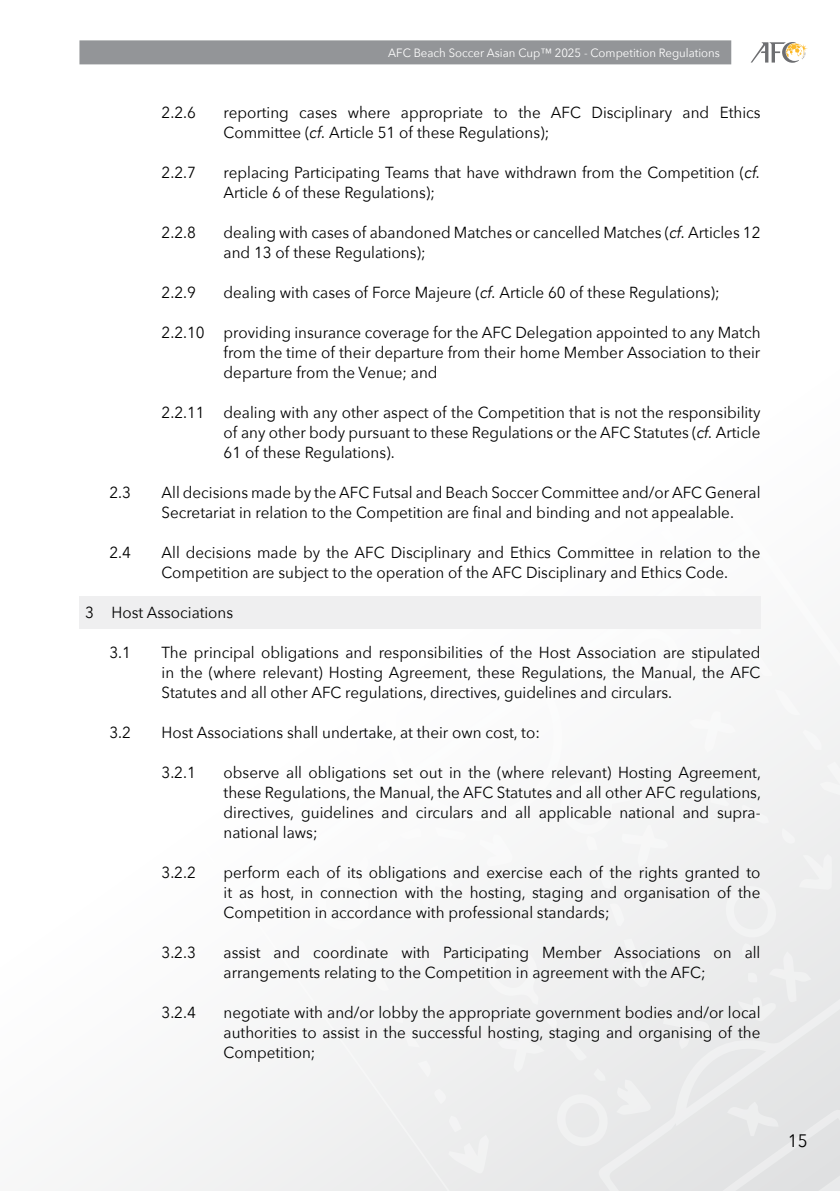
<style>
.page{position:relative;width:840px;height:1191px;background:#fff}
.page>*{position:absolute;margin:0;border:0;box-sizing:border-box;transform-origin:0 0}
.t1{font:18px "Avenir Next";color:#000;scale:.95 1}
.t2{font:16px/20px "Avenir Next";color:#000;scale:.95 1}
.t3{font:12px "Avenir Next";color:#fff;scale:.95 1}
.s1{font-style:italic}
</style>
<div class="page">
<svg style="left:79px;top:596px;width:760px;height:595px;fill:#f6f7f7"></svg>
<svg style="left:130px;top:692px;width:63px;height:54px"></svg>
<svg style="left:311px;top:709px;width:46px;height:46px"></svg>
<svg style="left:281px;top:768px;width:46px;height:46px"></svg>
<svg style="left:293px;top:636px;width:49px;height:42px"></svg>
<svg style="left:232px;top:689px;width:30px;height:9px"></svg>
<svg style="left:276px;top:692px;width:23px;height:15px"></svg>
<svg style="left:205px;top:694px;width:13px;height:12px"></svg>
<div style="left:484px;top:940px;width:54px;height:65px;background:#f2f2f3"></div>
<svg style="left:624px;top:628px;width:58px;height:56px"></svg>
<div style="left:620px;top:938px;width:35px;height:49px;background:#efeff0"></div>
<div style="left:662px;top:1008px;width:47px;height:41px;background:#ebebec"></div>
<svg style="left:406px;top:865px;width:47px;height:42px"></svg>
<div style="left:688px;top:708px;width:47px;height:44px;background:#f6f6f6"></div>
<svg style="left:479px;top:834px;width:33px;height:32px"></svg>
<svg style="left:744px;top:649px;width:27px;height:27px"></svg>
<svg style="left:774px;top:689px;width:25px;height:28px"></svg>
<svg style="left:434px;top:827px;width:31px;height:13px"></svg>
<svg style="left:741px;top:804px;width:27px;height:20px"></svg>
<svg style="left:721px;top:628px;width:19px;height:9px"></svg>
<div style="left:802px;top:729px;width:37px;height:69px;background:#f1f2f2"></div>
<svg style="left:387px;top:1002px;width:17px;height:21px"></svg>
<svg style="left:609px;top:901px;width:15px;height:25px"></svg>
<svg style="left:355px;top:939px;width:14px;height:22px"></svg>
<svg style="left:373px;top:972px;width:16px;height:20px"></svg>
<svg style="left:399px;top:826px;width:22px;height:17px"></svg>
<svg style="left:779px;top:828px;width:15px;height:15px"></svg>
<svg style="left:710px;top:795px;width:18px;height:11px"></svg>
<div style="left:448px;top:1115px;width:41px;height:59px;background:#eceded"></div>
<div style="left:558px;top:779px;width:110px;height:109px;background:#f4f5f5"></div>
<svg style="left:417px;top:1060px;width:16px;height:17px"></svg>
<svg style="left:432px;top:1088px;width:16px;height:16px"></svg>
<svg style="left:681px;top:789px;width:18px;height:10px"></svg>
<div style="left:497px;top:1015px;width:155px;height:133px;background:#ececed"></div>
<svg style="left:316px;top:840px;width:75px;height:91px"></svg>
<svg style="left:406px;top:1034px;width:14px;height:13px"></svg>
<div style="left:723px;top:854px;width:108px;height:167px;background:#ececed"></div>
<svg style="left:726px;top:1100px;width:52px;height:36px;background:#e6e7e8"></svg>
<svg style="left:750px;top:42px;width:57px;height:21px"></svg>
<div style="left:79px;top:40px;width:651px;height:24px;background:#939598"></div>
<div style="left:79px;top:596px;width:681px;height:32px;background:#efeff0"></div>
<p class="t3" style="left:388px;top:43px;width:350px">AFC Beach Soccer Asian Cup™ 2025 - Competition Regulations</p>
<p class="t2" style="left:161px;top:102px;width:38px">2.2.6</p>
<p class="t2" style="left:223px;top:102px;width:566px">reporting cases where appropriate to the AFC Disciplinary and Ethics<br>Committee (<span class="s1">cf.</span> Article 51 of these Regulations);</p>
<p class="t2" style="left:161px;top:162px;width:38px">2.2.7</p>
<p class="t2" style="left:223px;top:162px;width:566px">replacing Participating Teams that have withdrawn from the Competition (<span class="s1">cf.<br></span>Article 6 of these Regulations);</p>
<p class="t2" style="left:161px;top:222px;width:38px">2.2.8</p>
<p class="t2" style="left:223px;top:222px;width:566px">dealing with cases of abandoned Matches or cancelled Matches (<span class="s1">cf.</span> Articles 12 and 13 of these Regulations);</p>
<p class="t2" style="left:161px;top:282px;width:38px">2.2.9</p>
<p class="t2" style="left:223px;top:282px;width:523px">dealing with cases of Force Majeure (<span class="s1">cf.</span> Article 60 of these Regulations);</p>
<p class="t2" style="left:223px;top:322px;width:566px;text-align:justify;text-indent:-62px">2.2.10 providing insurance coverage for the AFC Delegation appointed to any Match from the time of their departure from their home Member Association to their departure from the Venue; and</p>
<p class="t2" style="left:223px;top:402px;width:566px;text-align:justify;text-indent:-62px">2.2.11 dealing with any other aspect of the Competition that is not the responsibility of any other body pursuant to these Regulations or the AFC Statutes (<span class="s1">cf.</span> Article 61 of these Regulations).</p>
<p class="t2" style="left:109px;top:482px;width:24px">2.3</p>
<p class="t2" style="left:161px;top:482px;width:631px">All decisions made by the AFC Futsal and Beach Soccer Committee and/or AFC General<br>Secretariat in relation to the Competition are final and binding and not appealable.</p>
<p class="t2" style="left:109px;top:542px;width:24px">2.4</p>
<p class="t2" style="left:161px;top:542px;width:631px">All decisions made by the AFC Disciplinary and Ethics Committee in relation to the<br>Competition are subject to the operation of the AFC Disciplinary and Ethics Code.</p>
<p class="t2" style="left:85px;top:602px;width:157px">3 Host Associations</p>
<p class="t2" style="left:109px;top:642px;width:24px">3.1</p>
<p class="t2" style="left:161px;top:642px;width:631px;text-align:justify">The principal obligations and responsibilities of the Host Association are stipulated in the (where relevant) Hosting Agreement, these Regulations, the Manual, the AFC Statutes and all other AFC regulations, directives, guidelines and circulars.</p>
<p class="t2" style="left:109px;top:722px;width:24px">3.2</p>
<p class="t2" style="left:161px;top:722px;width:399px">Host Associations shall undertake, at their own cost, to:</p>
<p class="t2" style="left:161px;top:762px;width:38px">3.2.1</p>
<p class="t2" style="left:223px;top:762px;width:567px;text-align:justify">observe all obligations set out in the (where relevant) Hosting Agreement, these Regulations, the Manual, the AFC Statutes and all other AFC regulations, directives, guidelines and circulars and all applicable national and supra&shy;national laws;</p>
<p class="t2" style="left:161px;top:862px;width:38px">3.2.2</p>
<p class="t2" style="left:223px;top:862px;width:566px;text-align:justify">perform each of its obligations and exercise each of the rights granted to it as host, in connection with the hosting, staging and organisation of the Competition in accordance with professional standards;</p>
<p class="t2" style="left:161px;top:942px;width:38px">3.2.3</p>
<p class="t2" style="left:223px;top:942px;width:566px">assist and coordinate with Participating Member Associations on all arrangements relating to the Competition in agreement with the AFC;</p>
<p class="t2" style="left:161px;top:1002px;width:38px">3.2.4</p>
<p class="t2" style="left:223px;top:1002px;width:566px;text-align:justify">negotiate with and/or lobby the appropriate government bodies and/or local authorities to assist in the successful hosting, staging and organising of the Competition;</p>
<p class="t1" style="left:787px;top:1125px;width:22px">15</p>
</div>
